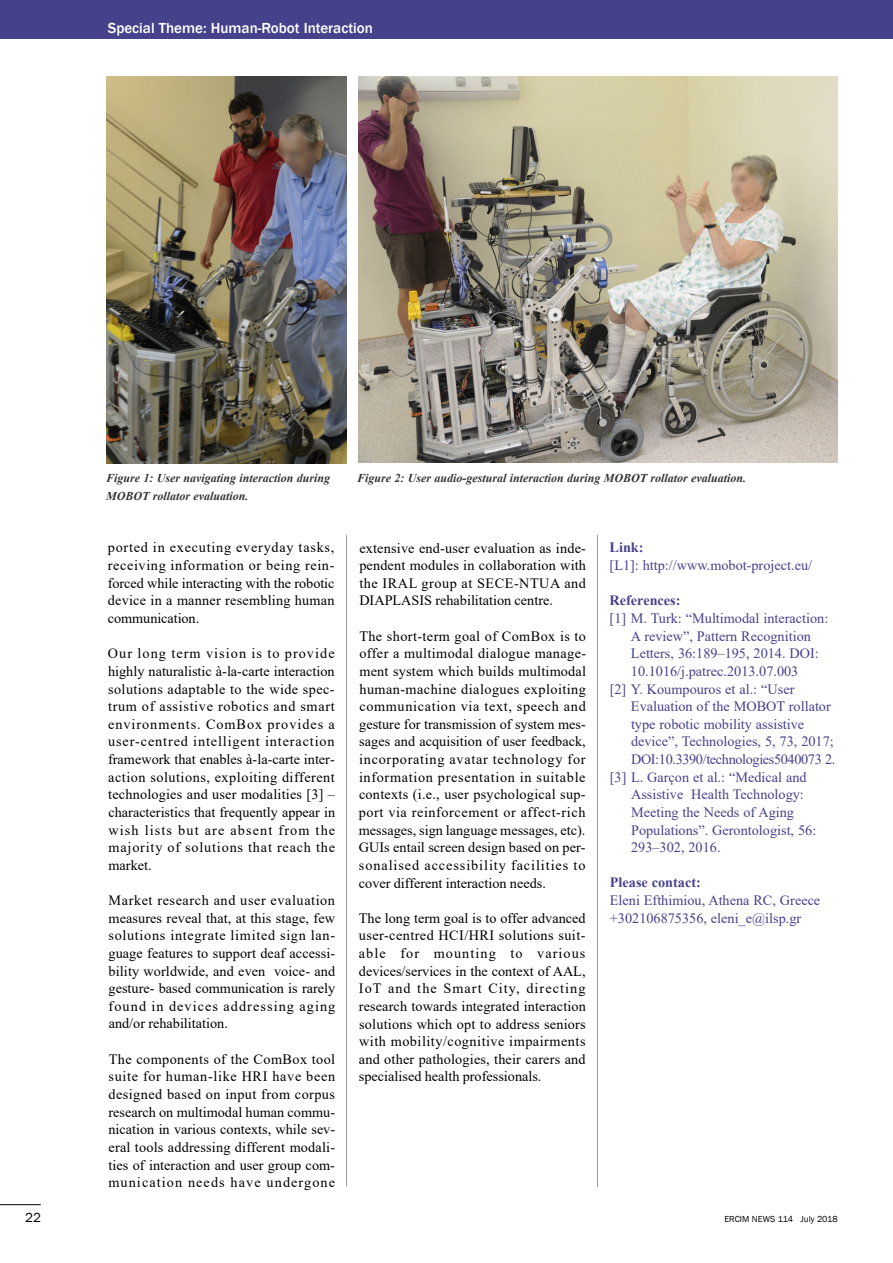
<style>
.page{position:relative;width:893px;height:1263px;background:#fff}
.page>*{position:absolute;margin:0;border:0;box-sizing:border-box;transform-origin:0 0}
.t1{font:500 15px "Franklin Gothic";color:#fff}
.t2{font:14.25px/17.7px "Times New Roman";letter-spacing:.01em;color:#000;text-align:justify}
.t3{font:14.25px/17.7px "Times New Roman";color:#46418b}
.t4{font:14.25px "Times New Roman";letter-spacing:-.025em;color:#46418b}
.t5{font:700 14.25px "Times New Roman";color:#46418b}
.t6{font:13.5px "Franklin Gothic";color:#000}
.t7{font:italic 700 12px/17.7px "Times New Roman";color:#333}
.t8{font:9px "Franklin Gothic";color:#000}
</style>
<div class="page">
<hr style="left:346px;top:535px;width:1px;height:651px;background:#999">
<hr style="left:597px;top:535px;width:1px;height:652px;background:#999">
<hr style="left:0;top:1204px;width:41px;height:1px;background:#000">
<div style="left:0;top:0;width:893px;height:38px;background:#46418b"></div>
<img style="left:106px;top:77px;width:241px;height:387px">
<img style="left:359px;top:77px;width:479px;height:386px">
<p class="t1" style="left:108px;top:20px;width:267px">Special theme: Human-Robot Interaction</p>
<p class="t7" style="left:106px;top:469px;width:225px">Figure 1: User navigating interaction during<br>MOBOT rollator evaluation.</p>
<p class="t7" style="left:357px;top:469px;width:390px">Figure 2: User audio-gestural interaction during MOBOT rollator evaluation.</p>
<p class="t2" style="left:108px;top:539px;width:228px">ported in executing everyday tasks, receiving information or being rein&shy;forced while interacting with the robotic device in a manner resembling human communication.</p>
<p class="t2" style="left:108px;top:645px;width:229px">Our long term vision is to provide highly naturalistic à-la-carte interaction solutions adaptable to the wide spec&shy;trum of assistive robotics and smart environments. ComBox provides a user-centred intelligent interaction framework that enables à-la-carte inter&shy;action solutions, exploiting different technologies and user modalities [3] – characteristics that frequently appear in wish lists but are absent from the majority of solutions that reach the market.</p>
<p class="t2" style="left:108px;top:891px;width:228px">Market research and user evaluation measures reveal that, at this stage, few solutions integrate limited sign lan&shy;guage features to support deaf accessi&shy;bility worldwide, and even voice- and gesture- based communication is rarely found in devices addressing aging and/or rehabilitation.</p>
<p class="t2" style="left:108px;top:1050px;width:228px">The components of the ComBox tool suite for human-like HRI have been designed based on input from corpus research on multimodal human commu&shy;nication in various contexts, while sev&shy;eral tools addressing different modali&shy;ties of interaction and user group com&shy;munication needs have undergone</p>
<p class="t2" style="left:359px;top:539px;width:228px">extensive end-user evaluation as inde&shy;pendent modules in collaboration with the IRAL group at SECE-NTUA and DIAPLASIS rehabilitation centre.</p>
<p class="t2" style="left:359px;top:627px;width:229px">The short-term goal of ComBox is to offer a multimodal dialogue manage&shy;ment system which builds multimodal human-machine dialogues exploiting communication via text, speech and gesture for transmission of system mes&shy;sages and acquisition of user feedback, incorporating avatar technology for information presentation in suitable contexts (i.e., user psychological sup&shy;port via reinforcement or affect-rich messages, sign language messages, etc).<br>GUIs entail screen design based on per&shy;sonalised accessibility facilities to cover different interaction needs.</p>
<p class="t2" style="left:359px;top:909px;width:228px">The long term goal is to offer advanced user-centred HCI/HRI solutions suit&shy;able for mounting to various devices/services in the context of AAL, IoT and the Smart City, directing research towards integrated interaction solutions which opt to address seniors with mobility/cognitive impairments and other pathologies, their carers and specialised health professionals.</p>
<p class="t5" style="left:610px;top:540px;width:36px">Link:</p>
<p class="t3" style="left:610px;top:556px;width:204px">[L1]: http://www.mobot-project.eu/</p>
<p class="t5" style="left:610px;top:593px;width:72px">References:</p>
<p class="t3" style="left:610px;top:609px;width:220px">[1] M. Turk: “Multimodal interaction:</p>
<p class="t3" style="left:631px;top:627px;width:181px">A review”, Pattern Recognition</p>
<p class="t3" style="left:631px;top:645px;width:189px">Letters, 36:189–195, 2014. DOI:</p>
<p class="t3" style="left:631px;top:662px;width:169px">10.1016/j.patrec.2013.07.003</p>
<p class="t3" style="left:610px;top:680px;width:186px">[2] Y. Koumpouros et al.: “User</p>
<p class="t3" style="left:631px;top:697px;width:201px">Evaluation of the MOBOT rollator</p>
<p class="t3" style="left:631px;top:715px;width:175px">type robotic mobility assistive</p>
<p class="t3" style="left:631px;top:733px;width:204px">device”, Technologies, 5, 73, 2017;</p>
<p class="t4" style="left:631px;top:751px;width:206px">DOI:10.3390/technologies5040073 2.</p>
<p class="t3" style="left:610px;top:768px;width:198px">[3] L. Garçon et al.: “Medical and</p>
<p class="t3" style="left:631px;top:786px;width:174px">Assistive Health Technology:</p>
<p class="t3" style="left:631px;top:803px;width:164px">Meeting the Needs of Aging</p>
<p class="t3" style="left:631px;top:821px;width:187px">Populations”. Gerontologist, 56:</p>
<p class="t3" style="left:631px;top:838px;width:91px">293–302, 2016.</p>
<p class="t5" style="left:610px;top:875px;width:92px">Please contact:</p>
<p class="t3" style="left:610px;top:891px;width:212px">Eleni Efthimiou, Athena RC, Greece +302106875356, eleni_e@ilsp.gr</p>
<p class="t6" style="left:25px;top:1210px;width:17px">22</p>
<p class="t8" style="left:724px;top:1214px;width:115px">ERCIM NEWS 114 July 2018</p>
</div>
